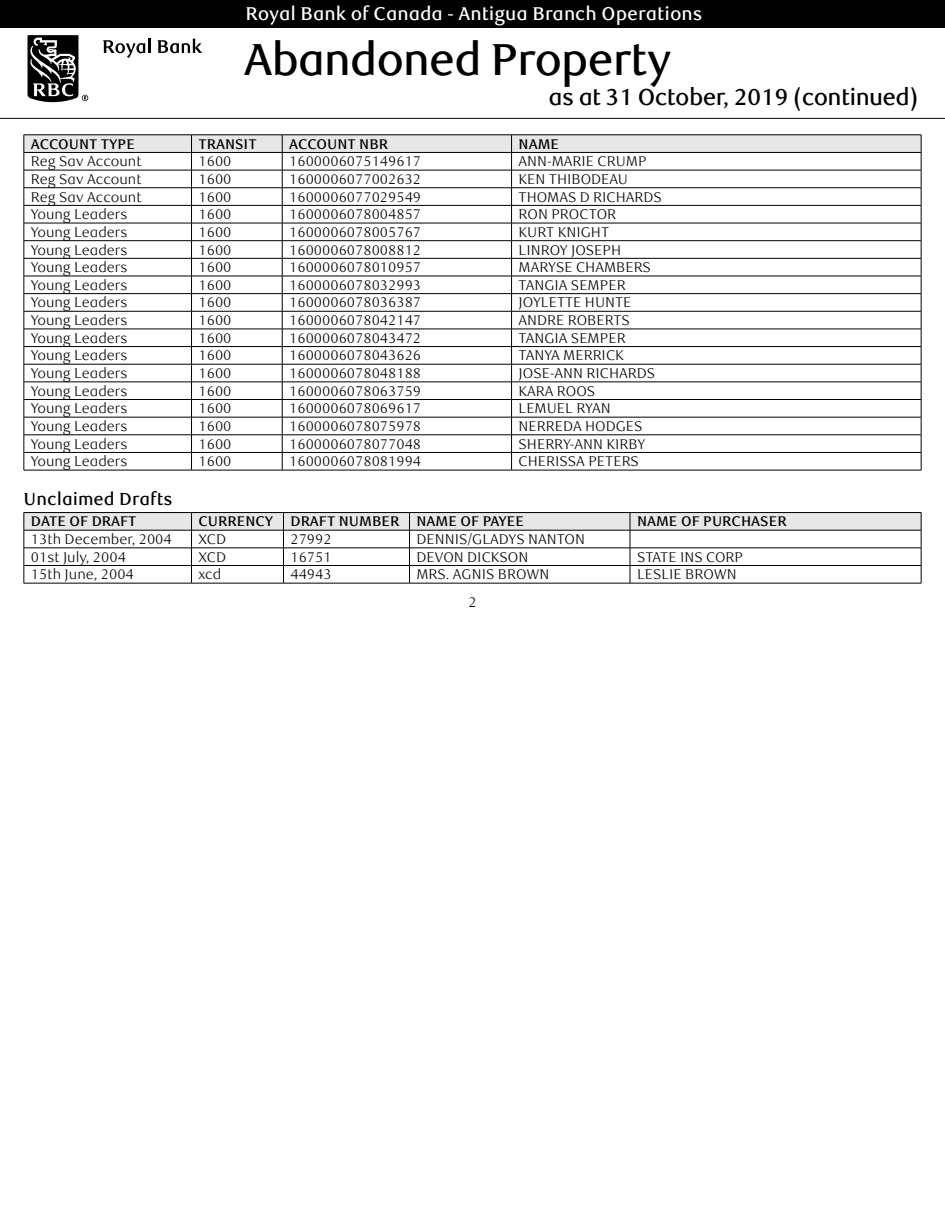
<style>
.page{position:relative;width:945px;height:1229px;background:#fff}
.page>*{position:absolute;margin:0;border:0;box-sizing:border-box;transform-origin:0 0}
.t1{font:500 44.8px "RBC Text Tabular";letter-spacing:-.03em;color:#000}
.t2{font:500 23.1px "RBC Text Tabular";letter-spacing:-.03em;color:#000}
.t3{font:500 18.55px "RBC Text Tabular";color:#fff}
.t4{font:500 17.5px "RBC Text Tabular";color:#000}
.t5{font:300 14px "RBC Text Tabular";color:#000}
.t6{font:500 14px "RBC Text Tabular";color:#000}
</style>
<div class="page">
<div style="left:0;top:0;width:945px;height:28px;background:#000"></div>
<hr style="left:0;top:118px;width:945px;height:1px;background:#000">
<svg style="left:28px;top:35px;width:60px;height:67px"></svg>
<svg style="left:103px;top:39px;width:47px;height:19px"></svg>
<svg style="left:157px;top:39px;width:45px;height:14px"></svg>
<hr style="left:24px;top:134px;width:168px;height:1px;background:#000">
<hr style="left:192px;top:134px;width:90px;height:1px;background:#000">
<hr style="left:282px;top:134px;width:230px;height:1px;background:#000">
<hr style="left:512px;top:134px;width:409px;height:1px;background:#000">
<svg style="left:24px;top:135px;width:898px;height:335px"></svg>
<hr style="left:24px;top:470px;width:168px;height:1px;background:#000">
<hr style="left:192px;top:470px;width:90px;height:1px;background:#000">
<hr style="left:282px;top:470px;width:230px;height:1px;background:#000">
<hr style="left:512px;top:470px;width:409px;height:1px;background:#000">
<svg style="left:24px;top:512px;width:898px;height:71px"></svg>
<hr style="left:24px;top:583px;width:168px;height:1px;background:#000">
<hr style="left:192px;top:583px;width:92px;height:1px;background:#000">
<hr style="left:284px;top:583px;width:126px;height:1px;background:#000">
<hr style="left:410px;top:583px;width:220px;height:1px;background:#000">
<hr style="left:630px;top:583px;width:291px;height:1px;background:#000">
<h3 class="t3" style="left:246px;top:2px;width:459px">Royal Bank of Canada - Antigua Branch Operations</h3>
<h1 class="t1" style="left:244px;top:33px;width:429px">Abandoned Property</h1>
<h2 class="t2" style="left:549px;top:84px;width:372px">as at 31 October, 2019 (continued)</h2>
<p class="t6" style="left:31px;top:136px;width:106px">ACCOUNT TYPE</p>
<p class="t6" style="left:199px;top:136px;width:60px">TRANSIT</p>
<p class="t6" style="left:289px;top:136px;width:100px">ACCOUNT NBR</p>
<p class="t6" style="left:519px;top:136px;width:42px">NAME</p>
<p class="t5" style="left:31px;top:153px;width:112px">Reg Sav Account</p>
<p class="t5" style="left:199px;top:153px;width:34px">1600</p>
<p class="t5" style="left:289px;top:153px;width:133px">1600006075149617</p>
<p class="t5" style="left:519px;top:153px;width:130px">ANN-MARIE CRUMP</p>
<p class="t5" style="left:31px;top:171px;width:112px">Reg Sav Account</p>
<p class="t5" style="left:199px;top:171px;width:34px">1600</p>
<p class="t5" style="left:289px;top:171px;width:133px">1600006077002632</p>
<p class="t5" style="left:519px;top:171px;width:111px">KEN THIBODEAU</p>
<p class="t5" style="left:31px;top:189px;width:112px">Reg Sav Account</p>
<p class="t5" style="left:199px;top:189px;width:34px">1600</p>
<p class="t5" style="left:289px;top:189px;width:133px">1600006077029549</p>
<p class="t5" style="left:519px;top:189px;width:145px">THOMAS D RICHARDS</p>
<p class="t5" style="left:31px;top:206px;width:98px">Young Leaders</p>
<p class="t5" style="left:199px;top:206px;width:34px">1600</p>
<p class="t5" style="left:289px;top:206px;width:133px">1600006078004857</p>
<p class="t5" style="left:519px;top:206px;width:99px">RON PROCTOR</p>
<p class="t5" style="left:31px;top:224px;width:98px">Young Leaders</p>
<p class="t5" style="left:199px;top:224px;width:34px">1600</p>
<p class="t5" style="left:289px;top:224px;width:133px">1600006078005767</p>
<p class="t5" style="left:519px;top:224px;width:92px">KURT KNIGHT</p>
<p class="t5" style="left:31px;top:241px;width:98px">Young Leaders</p>
<p class="t5" style="left:199px;top:241px;width:34px">1600</p>
<p class="t5" style="left:289px;top:241px;width:133px">1600006078008812</p>
<p class="t5" style="left:519px;top:241px;width:104px">LINROY JOSEPH</p>
<p class="t5" style="left:31px;top:259px;width:98px">Young Leaders</p>
<p class="t5" style="left:199px;top:259px;width:34px">1600</p>
<p class="t5" style="left:289px;top:259px;width:133px">1600006078010957</p>
<p class="t5" style="left:519px;top:259px;width:134px">MARYSE CHAMBERS</p>
<p class="t5" style="left:31px;top:277px;width:98px">Young Leaders</p>
<p class="t5" style="left:199px;top:277px;width:34px">1600</p>
<p class="t5" style="left:289px;top:277px;width:133px">1600006078032993</p>
<p class="t5" style="left:519px;top:277px;width:109px">TANGIA SEMPER</p>
<p class="t5" style="left:31px;top:294px;width:98px">Young Leaders</p>
<p class="t5" style="left:199px;top:294px;width:34px">1600</p>
<p class="t5" style="left:289px;top:294px;width:133px">1600006078036387</p>
<p class="t5" style="left:519px;top:294px;width:115px">JOYLETTE HUNTE</p>
<p class="t5" style="left:31px;top:312px;width:98px">Young Leaders</p>
<p class="t5" style="left:199px;top:312px;width:34px">1600</p>
<p class="t5" style="left:289px;top:312px;width:133px">1600006078042147</p>
<p class="t5" style="left:519px;top:312px;width:113px">ANDRE ROBERTS</p>
<p class="t5" style="left:31px;top:330px;width:98px">Young Leaders</p>
<p class="t5" style="left:199px;top:330px;width:34px">1600</p>
<p class="t5" style="left:289px;top:330px;width:133px">1600006078043472</p>
<p class="t5" style="left:519px;top:330px;width:109px">TANGIA SEMPER</p>
<p class="t5" style="left:31px;top:347px;width:98px">Young Leaders</p>
<p class="t5" style="left:199px;top:347px;width:34px">1600</p>
<p class="t5" style="left:289px;top:347px;width:133px">1600006078043626</p>
<p class="t5" style="left:519px;top:347px;width:107px">TANYA MERRICK</p>
<p class="t5" style="left:31px;top:365px;width:98px">Young Leaders</p>
<p class="t5" style="left:199px;top:365px;width:34px">1600</p>
<p class="t5" style="left:289px;top:365px;width:133px">1600006078048188</p>
<p class="t5" style="left:519px;top:365px;width:138px">JOSE-ANN RICHARDS</p>
<p class="t5" style="left:31px;top:383px;width:98px">Young Leaders</p>
<p class="t5" style="left:199px;top:383px;width:34px">1600</p>
<p class="t5" style="left:289px;top:383px;width:133px">1600006078063759</p>
<p class="t5" style="left:519px;top:383px;width:78px">KARA ROOS</p>
<p class="t5" style="left:31px;top:400px;width:98px">Young Leaders</p>
<p class="t5" style="left:199px;top:400px;width:34px">1600</p>
<p class="t5" style="left:289px;top:400px;width:133px">1600006078069617</p>
<p class="t5" style="left:519px;top:400px;width:94px">LEMUEL RYAN</p>
<p class="t5" style="left:31px;top:418px;width:98px">Young Leaders</p>
<p class="t5" style="left:199px;top:418px;width:34px">1600</p>
<p class="t5" style="left:289px;top:418px;width:133px">1600006078075978</p>
<p class="t5" style="left:519px;top:418px;width:126px">NERREDA HODGES</p>
<p class="t5" style="left:31px;top:435px;width:98px">Young Leaders</p>
<p class="t5" style="left:199px;top:435px;width:34px">1600</p>
<p class="t5" style="left:289px;top:435px;width:133px">1600006078077048</p>
<p class="t5" style="left:519px;top:435px;width:128px">SHERRY-ANN KIRBY</p>
<p class="t5" style="left:31px;top:453px;width:98px">Young Leaders</p>
<p class="t5" style="left:199px;top:453px;width:34px">1600</p>
<p class="t5" style="left:289px;top:453px;width:133px">1600006078081994</p>
<p class="t5" style="left:519px;top:453px;width:122px">CHERISSA PETERS</p>
<p class="t4" style="left:24px;top:489px;width:151px">Unclaimed Drafts</p>
<p class="t6" style="left:31px;top:513px;width:107px">DATE OF DRAFT</p>
<p class="t6" style="left:199px;top:513px;width:327px">CURRENCY DRAFT NUMBER NAME OF PAYEE</p>
<p class="t6" style="left:637px;top:513px;width:151px">NAME OF PURCHASER</p>
<p class="t5" style="left:31px;top:531px;width:142px">13th December, 2004</p>
<p class="t5" style="left:199px;top:531px;width:29px">XCD</p>
<p class="t5" style="left:291px;top:531px;width:43px">27992</p>
<p class="t5" style="left:417px;top:531px;width:170px">DENNIS/GLADYS NANTON</p>
<p class="t5" style="left:31px;top:548px;width:97px">01st July, 2004</p>
<p class="t5" style="left:199px;top:548px;width:29px">XCD</p>
<p class="t5" style="left:291px;top:548px;width:43px">16751</p>
<p class="t5" style="left:417px;top:548px;width:113px">DEVON DICKSON</p>
<p class="t5" style="left:637px;top:548px;width:108px">STATE INS CORP</p>
<p class="t5" style="left:31px;top:566px;width:105px">15th June, 2004</p>
<p class="t5" style="left:199px;top:566px;width:24px">xcd</p>
<p class="t5" style="left:291px;top:566px;width:43px">44943</p>
<p class="t5" style="left:417px;top:566px;width:135px">MRS. AGNIS BROWN</p>
<p class="t5" style="left:637px;top:566px;width:101px">LESLIE BROWN</p>
<p class="t5" style="left:468px;top:594px;width:10px">2</p>
</div>
